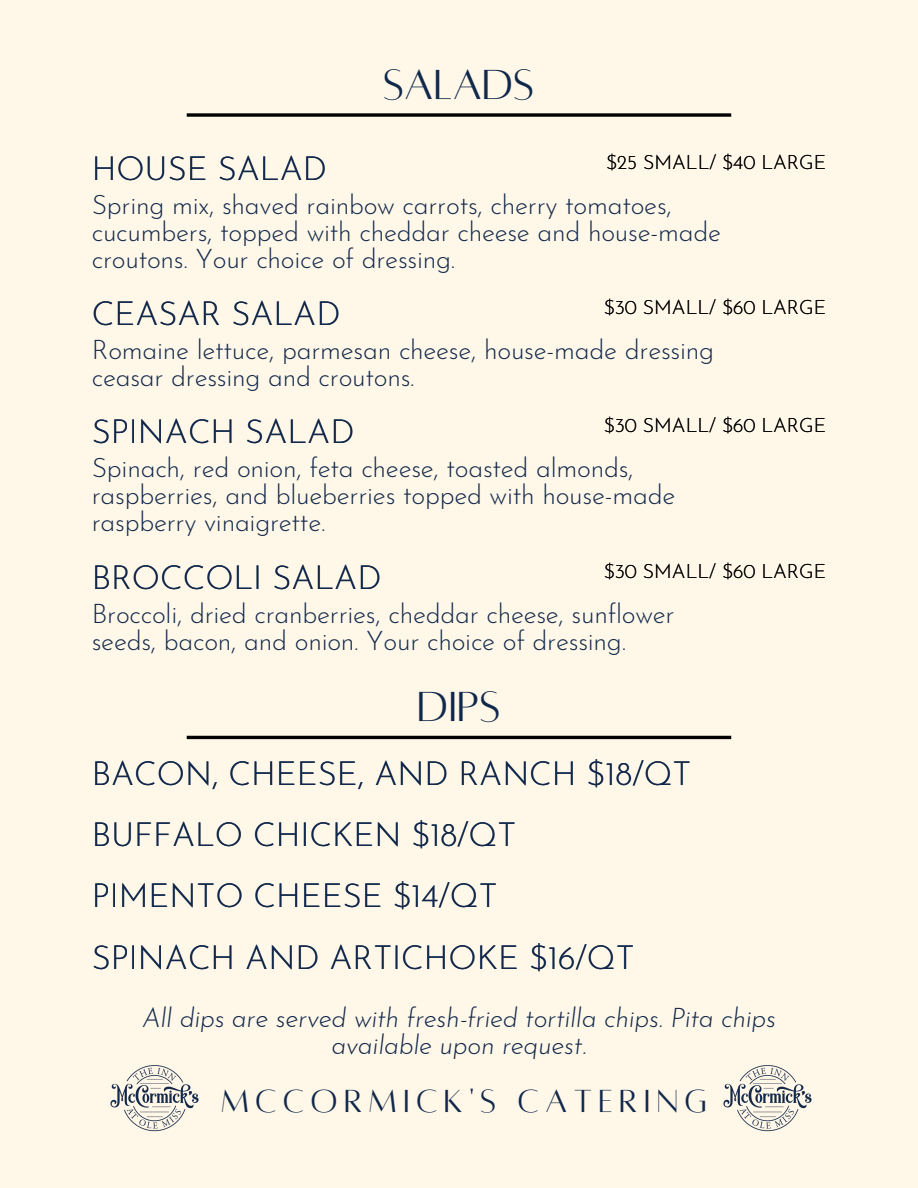
<style>
.page{position:relative;width:918px;height:1188px;background:#fff7e8}
.page>*{position:absolute;margin:0;border:0;box-sizing:border-box;transform-origin:0 0}
.t1{font:46.35px "Alta regular";color:#10284b}
.t2{font:35.25px "Alta regular";letter-spacing:.175em;color:#11284b}
.t3{font:300 32.7px "Josefin Sans";color:#11284b}
.t4{font:300 26.55px/27px "Josefin Sans";letter-spacing:-.01em;color:#11284b}
.t5{font:italic 300 26.55px/27px "Josefin Sans";letter-spacing:-.01em;color:#11284b;text-align:center}
.t6{font:300 19.5px "Josefin Sans";color:#000}
</style>
<div class="page">
<svg style="left:187px;top:113px;width:544px;height:4px;background:#272623"></svg>
<img style="left:110px;top:1065px;width:89px;height:67px">
<img style="left:723px;top:1065px;width:89px;height:67px">
<hr style="left:187px;top:736px;width:544px;height:3px;background:#000">
<p class="t3" style="left:92px;top:155px;width:237px">HOUSE SALAD</p>
<p class="t1" style="left:384px;top:62px;width:152px">SALADS</p>
<p class="t6" style="left:606px;top:154px;width:222px">$25 SMALL/ $40 LARGE</p>
<p class="t4" style="left:92px;top:193px;width:631px">Spring mix, shaved rainbow carrots, cherry tomatoes, cucumbers, topped with cheddar cheese and house-made croutons. Your choice of dressing.</p>
<p class="t3" style="left:92px;top:301px;width:250px">CEASAR SALAD</p>
<p class="t6" style="left:604px;top:299px;width:224px">$30 SMALL/ $60 LARGE</p>
<p class="t4" style="left:92px;top:339px;width:624px">Romaine lettuce, parmesan cheese, house-made dressing ceasar dressing and croutons.</p>
<p class="t3" style="left:92px;top:419px;width:264px">SPINACH SALAD</p>
<p class="t6" style="left:604px;top:418px;width:224px">$30 SMALL/ $60 LARGE</p>
<p class="t4" style="left:92px;top:457px;width:585px">Spinach, red onion, feta cheese, toasted almonds, raspberries, and blueberries topped with house-made raspberry vinaigrette.</p>
<p class="t3" style="left:92px;top:564px;width:291px">BROCCOLI SALAD</p>
<p class="t6" style="left:604px;top:563px;width:224px">$30 SMALL/ $60 LARGE</p>
<p class="t4" style="left:92px;top:602px;width:584px">Broccoli, dried cranberries, cheddar cheese, sunflower seeds, bacon, and onion. Your choice of dressing.</p>
<p class="t1" style="left:417px;top:684px;width:85px">DIPS</p>
<p class="t3" style="left:92px;top:760px;width:601px">BACON, CHEESE, AND RANCH $18/QT</p>
<p class="t3" style="left:92px;top:821px;width:426px">BUFFALO CHICKEN $18/QT</p>
<p class="t3" style="left:92px;top:883px;width:407px">PIMENTO CHEESE $14/QT</p>
<p class="t3" style="left:92px;top:944px;width:544px">SPINACH AND ARTICHOKE $16/QT</p>
<p class="t5" style="left:142px;top:1006px;width:635px">All dips are served with fresh-fried tortilla chips. Pita chips available upon request.</p>
<p class="t2" style="left:221px;top:1084px;width:488px">MCCORMICK'S CATERING</p>
</div>
